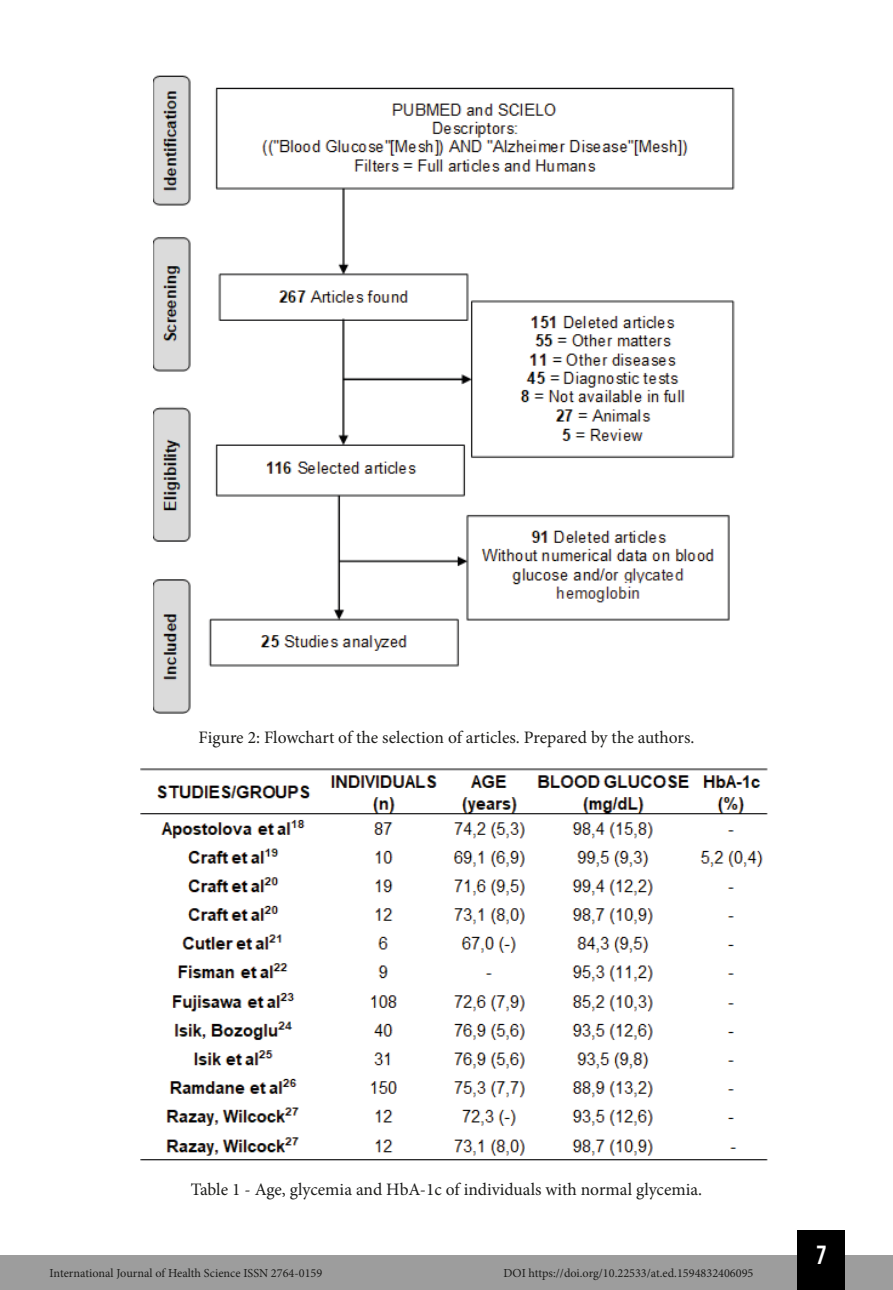
<style>
.page{position:relative;width:893px;height:1290px;background:#fff}
.page>*{position:absolute;margin:0;border:0;box-sizing:border-box;transform-origin:0 0}
.t1{font:26.25px "Bebas Kai";color:#fff}
.Info_Imagem{font:17.5px "Minion Pro";color:#1d1d1b}
.t2{font:12.25px "Minion Pro";color:#1d1d1b}
</style>
<div class="page">
<div style="left:0;top:1255px;width:893px;height:35px;background:#9d9d9d"></div>
<div style="left:797px;top:1230px;width:48px;height:60px;background:#000"></div>
<img style="left:154px;top:75px;width:581px;height:638px">
<img style="left:140px;top:768px;width:628px;height:393px">
<p class="Info_Imagem" style="left:199px;top:725px;width:497px">Figure 2: Flowchart of the selection of articles. Prepared by the authors.</p>
<p class="Info_Imagem" style="left:191px;top:1177px;width:513px">Table 1 - Age, glycemia and HbA-1c of individuals with normal glycemia.</p>
<p class="t2" style="left:50px;top:1265px;width:274px">International Journal of Health Science ISSN 2764-0159</p>
<p class="t2" style="left:503px;top:1265px;width:252px">DOI https://doi.org/10.22533/at.ed.1594832406095</p>
<h1 class="t1" style="left:817px;top:1241px;width:11px">7</h1>
</div>
